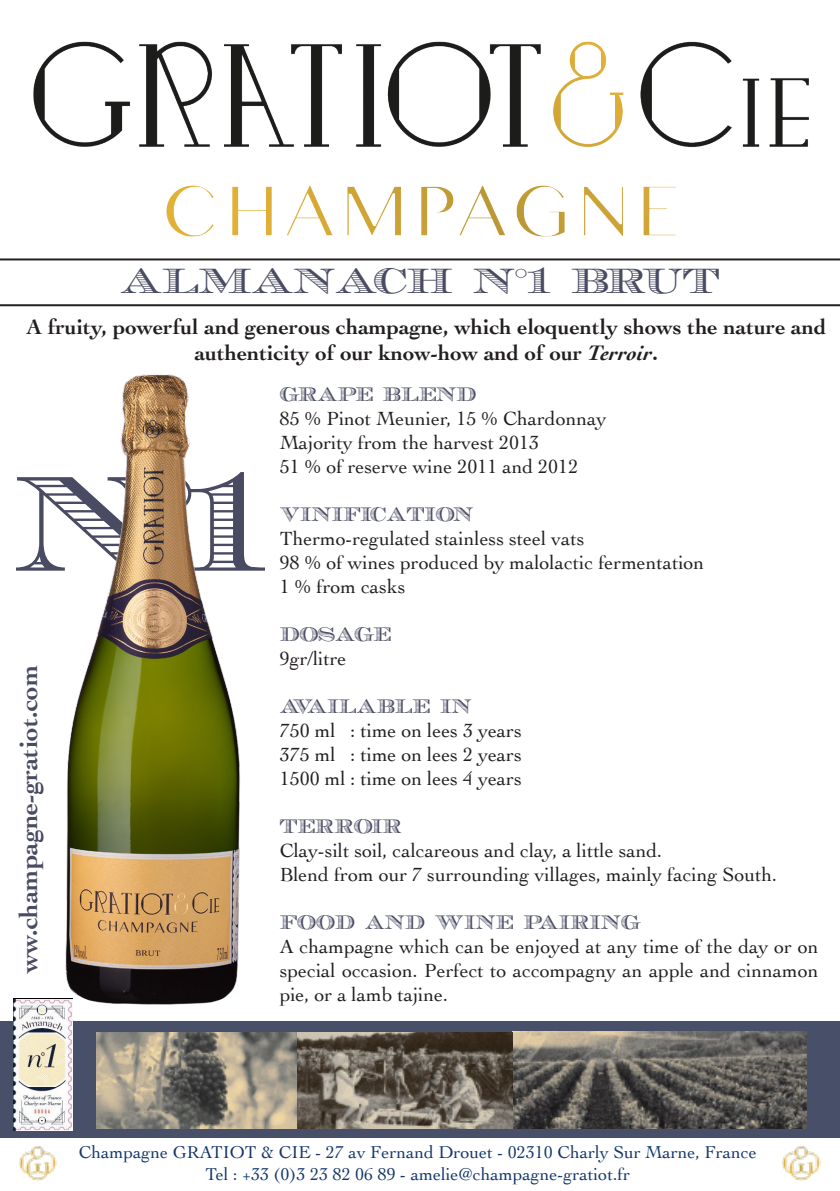
<style>
.page{position:relative;width:840px;height:1191px;background:#fff}
.page>*{position:absolute;margin:0;border:0;box-sizing:border-box;transform-origin:0 0}
.t1{font:138.8px "Ecuyer DAX";color:#484b62;scale:1.04 1}
.t2{font:36px "Ecuyer DAX";letter-spacing:-.01em;color:#484b62;scale:1.16 1}
.t3{font:700 26px "Cochin";color:#484b62}
.t4{font:700 22px/26.4px "Cochin";color:#231f20;text-align:center}
.t5{font:20px/24px "Cochin";color:#231f20;text-align:justify}
.t6{font:20px "Ecuyer DAX";color:#484b62}
.t7{font:18px "Cochin";color:#14376c}
.s1{font-style:italic}
</style>
<div class="page">
<img style="left:33px;top:41px;width:776px;height:196px">
<hr style="left:0;top:258px;width:839px;height:2px;background:#231f20">
<hr style="left:0;top:304px;width:839px;height:2px;background:#231f20">
<img style="left:65px;top:374px;width:175px;height:632px">
<div style="left:0;top:1021px;width:839px;height:116px;background:#484f68"></div>
<svg style="left:512px;top:1032px;width:293px;height:97px;background:#63605a"></svg>
<svg style="left:97px;top:1032px;width:201px;height:97px;background:#958d7e"></svg>
<svg style="left:298px;top:1032px;width:214px;height:97px;background:#6c6458"></svg>
<img style="left:14px;top:998px;width:58px;height:132px">
<svg style="left:782px;top:1145px;width:38px;height:36px"></svg>
<svg style="left:19px;top:1145px;width:38px;height:36px"></svg>
<p class="t2" style="left:120px;top:260px;width:518px">ALMANACH N°1 BRUT</p>
<p class="t4" style="left:27px;top:312px;width:800px">A fruity, powerful and generous champagne, which eloquently shows the nature and authenticity of our know-how and of our <span class="s1">Terroir</span>.</p>
<p class="t1" style="left:13px;top:443px;width:246px">N°1</p>
<p class="t3" style="left:11px;top:973px;width:309px;rotate:-90deg">ww.champagne-gratiot.com</p>
<p class="t6" style="left:279px;top:383px;width:198px">GRAPE BLEND</p>
<p class="t5" style="left:279px;top:406px;width:328px">85 % Pinot Meunier, 15 % Chardonnay</p>
<p class="t5" style="left:279px;top:430px;width:261px">Majority from the harvest 2013</p>
<p class="t5" style="left:279px;top:454px;width:300px">51 % of reserve wine 2011 and 2012</p>
<p class="t6" style="left:279px;top:503px;width:195px">VINIFICATION</p>
<p class="t5" style="left:279px;top:526px;width:306px">Thermo-regulated stainless steel vats</p>
<p class="t5" style="left:279px;top:550px;width:426px">98 % of wines produced by malolactic fermentation</p>
<p class="t5" style="left:279px;top:574px;width:127px">1 % from casks</p>
<p class="t6" style="left:279px;top:623px;width:113px">DOSAGE</p>
<p class="t5" style="left:279px;top:646px;width:68px">9gr/litre</p>
<p class="t6" style="left:279px;top:695px;width:193px">AVAILABLE IN</p>
<p class="t5" style="left:279px;top:718px;width:243px">750 ml : time on lees 3 years</p>
<p class="t5" style="left:279px;top:742px;width:243px">375 ml : time on lees 2 years</p>
<p class="t5" style="left:279px;top:766px;width:243px">1500 ml : time on lees 4 years</p>
<p class="t6" style="left:279px;top:815px;width:123px">TERROIR</p>
<p class="t5" style="left:279px;top:838px;width:384px">Clay-silt soil, calcareous and clay, a little sand.</p>
<p class="t5" style="left:279px;top:862px;width:499px">Blend from our 7 surrounding villages, mainly facing South.</p>
<p class="t6" style="left:279px;top:911px;width:363px">FOOD AND WINE PAIRING</p>
<p class="t5" style="left:279px;top:934px;width:540px">A champagne which can be enjoyed at any time of the day or on special occasion. Perfect to accompagny an apple and cinnamon pie, or a lamb tajine.</p>
<p class="t7" style="left:79px;top:1140px;width:679px">Champagne GRATIOT &amp; CIE - 27 av Fernand Drouet - 02310 Charly Sur Marne, France</p>
<p class="t7" style="left:205px;top:1162px;width:426px">Tel : +33 (0)3 23 82 06 89 - amelie@champagne-gratiot.fr</p>
</div>
